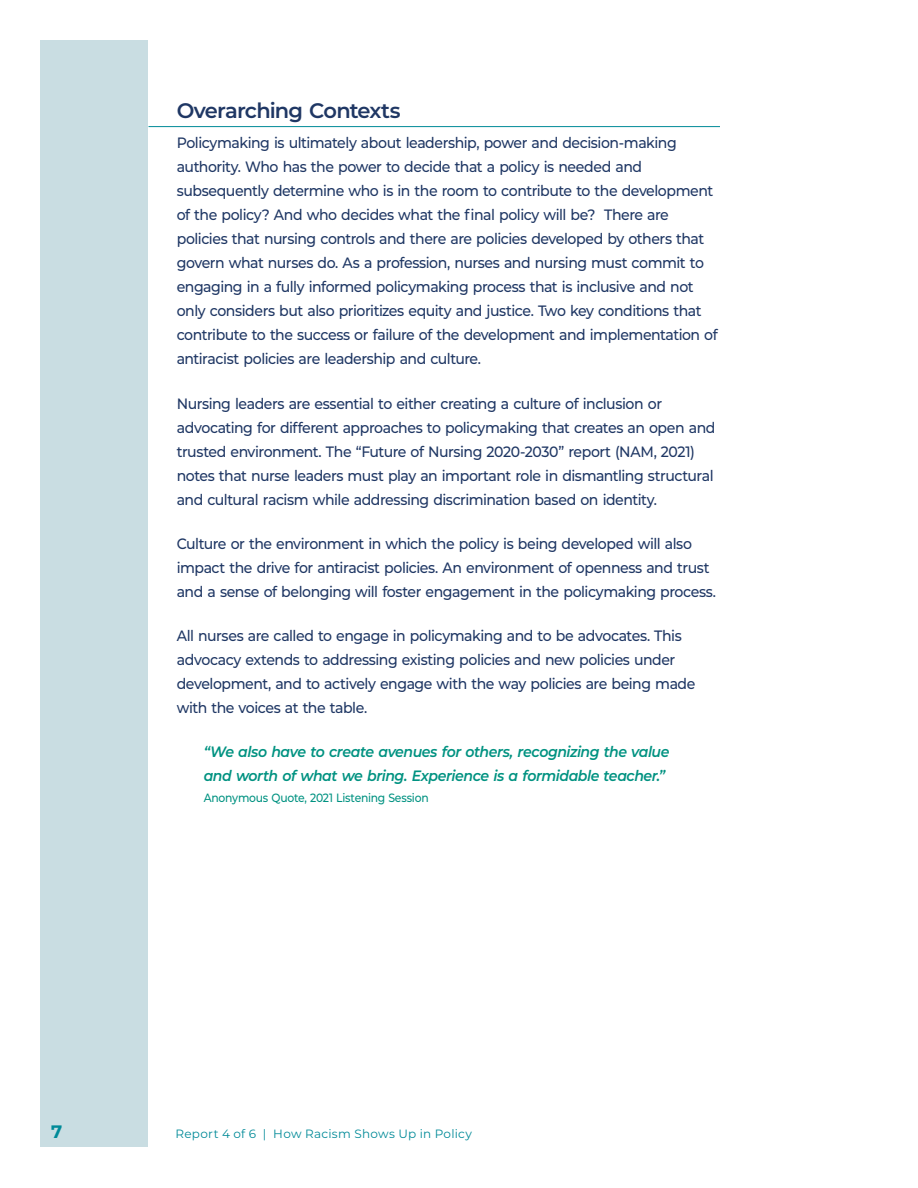
<style>
.page{position:relative;width:918px;height:1188px;background:#fff}
.page>*{position:absolute;margin:0;border:0;box-sizing:border-box;transform-origin:0 0}
.t1{font:600 21px "Montserrat";letter-spacing:-.045em;color:#1f3764}
.t2{font:700 18px "Montserrat";color:#008a98}
.t3{font:500 15px/24px "Montserrat";letter-spacing:-.035em;color:#1f3764;scale:.94 1}
.t4{font:italic 600 15px/24px "Montserrat";letter-spacing:-.03em;color:#009281;scale:.94 1}
.t5{font:500 12px "Montserrat";letter-spacing:-.02em;color:#009281;scale:.9 1}
.t6{font:12px "Montserrat";letter-spacing:.02em;color:#008a98}
</style>
<div class="page">
<div style="left:40px;top:40px;width:108px;height:1108px;background:#c9dde2"></div>
<hr style="left:148px;top:126px;width:572px;height:1px;background:#008a98">
<h1 class="t1" style="left:177px;top:95px;width:225px">Overarching Contexts</h1>
<p class="t3" style="left:177px;top:130px;width:577px">Policymaking is ultimately about leadership, power and decision-making authority. Who has the power to decide that a policy is needed and subsequently determine who is in the room to contribute to the development of the policy? And who decides what the final policy will be? There are policies that nursing controls and there are policies developed by others that govern what nurses do. As a profession, nurses and nursing must commit to engaging in a fully informed policymaking process that is inclusive and not only considers but also prioritizes equity and justice. Two key conditions that contribute to the success or failure of the development and implementation of antiracist policies are leadership and culture.</p>
<p class="t3" style="left:177px;top:391px;width:575px">Nursing leaders are essential to either creating a culture of inclusion or advocating for different approaches to policymaking that creates an open and trusted environment. The “Future of Nursing 2020-2030” report (NAM, 2021) notes that nurse leaders must play an important role in dismantling structural and cultural racism while addressing discrimination based on identity.</p>
<p class="t3" style="left:177px;top:531px;width:575px">Culture or the environment in which the policy is being developed will also impact the drive for antiracist policies. An environment of openness and trust and a sense of belonging will foster engagement in the policymaking process.</p>
<p class="t3" style="left:177px;top:623px;width:553px">All nurses are called to engage in policymaking and to be advocates. This advocacy extends to addressing existing policies and new policies under development, and to actively engage with the way policies are being made with the voices at the table.</p>
<p class="t4" style="left:204px;top:739px;width:497px">“We also have to create avenues for others, recognizing the value and worth of what we bring. Experience is a formidable teacher.”</p>
<p class="t5" style="left:204px;top:790px;width:251px">Anonymous Quote, 2021 Listening Session</p>
<p class="t2" style="left:51px;top:1119px;width:13px">7</p>
<p class="t6" style="left:176px;top:1126px;width:298px">Report 4 of 6 | How Racism Shows Up in Policy</p>
</div>
